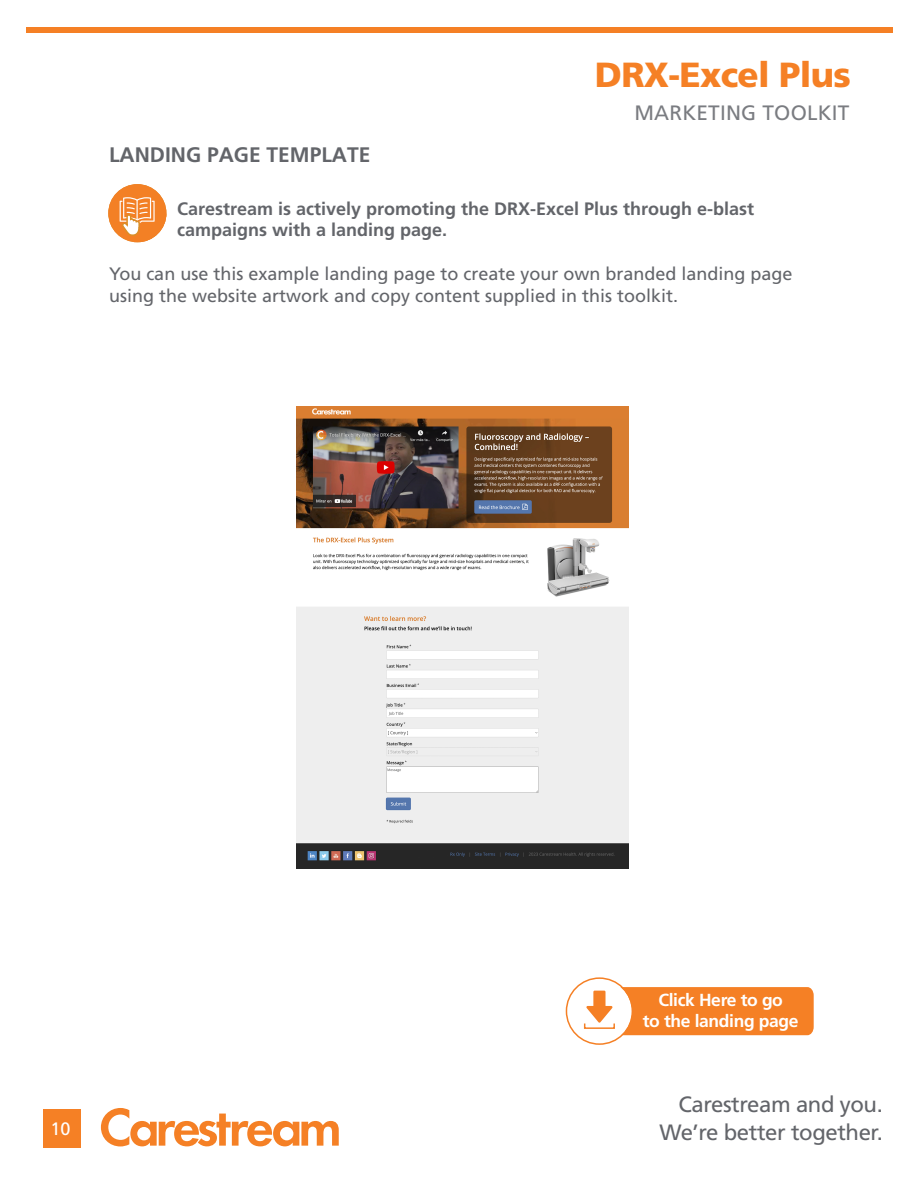
<style>
.page{position:relative;width:918px;height:1188px;background:#fff}
.page>*{position:absolute;margin:0;border:0;box-sizing:border-box;transform-origin:0 0}
.t1{font:900 34.8px "Frutiger LT Std";letter-spacing:-.02em;color:#f58025}
.t2{font:22.2px/27.8px "Frutiger LT Std";letter-spacing:-.02em;color:#63656a;text-align:right}
.t3{font:700 21px "Frutiger LT Std";color:#63656a}
.t4{font:20.85px "Frutiger LT Std";letter-spacing:.01em;color:#7a7c81}
.t5{font:18px/21.6px "Frutiger LT Std";color:#63656a}
.t6{font:700 18px/21.6px "Frutiger LT Std";color:#63656a}
.t7{font:18px "Frutiger LT Std";color:#fff}
.t8{font:700 17.4px/21px "Frutiger LT Std";letter-spacing:-.02em;color:#fff;text-align:center}
</style>
<div class="page">
<div style="left:43px;top:1109px;width:37px;height:39px;background:#f58025"></div>
<svg style="left:101px;top:1108px;width:238px;height:38px"></svg>
<div style="left:26px;top:27px;width:866px;height:5px;background:#f58025"></div>
<div style="left:108px;top:184px;width:58px;height:58px;background:#f38025;border-radius:50%"></div>
<svg style="left:120px;top:197px;width:46px;height:45px"></svg>
<img style="left:296px;top:407px;width:332px;height:461px">
<div style="left:566px;top:977px;width:67px;height:68px;border:2px solid #f58025;border-radius:50%"></div>
<div style="left:584px;top:1023px;width:31px;height:6px;border:2px solid #f58025"></div>
<svg style="left:586px;top:987px;width:228px;height:48px;background:#f69244"></svg>
<h1 class="t1" style="left:595px;top:53px;width:257px">DRX-Excel Plus</h1>
<p class="t3" style="left:109px;top:142px;width:263px">LANDING PAGE TEMPLATE</p>
<p class="t4" style="left:634px;top:100px;width:217px">MARKETING TOOLKIT</p>
<p class="t6" style="left:177px;top:198px;width:579px">Carestream is actively promoting the DRX-Excel Plus through e-blast campaigns with a landing page.</p>
<p class="t5" style="left:109px;top:263px;width:685px">You can use this example landing page to create your own branded landing page using the website artwork and copy content supplied in this toolkit.</p>
<p class="t7" style="left:51px;top:1118px;width:22px">10</p>
<p class="t8" style="left:643px;top:990px;width:157px">Click Here to go<br>to the landing page</p>
<p class="t2" style="left:659px;top:1091px;width:225px">Carestream and you.<br>We’re better together.</p>
</div>
